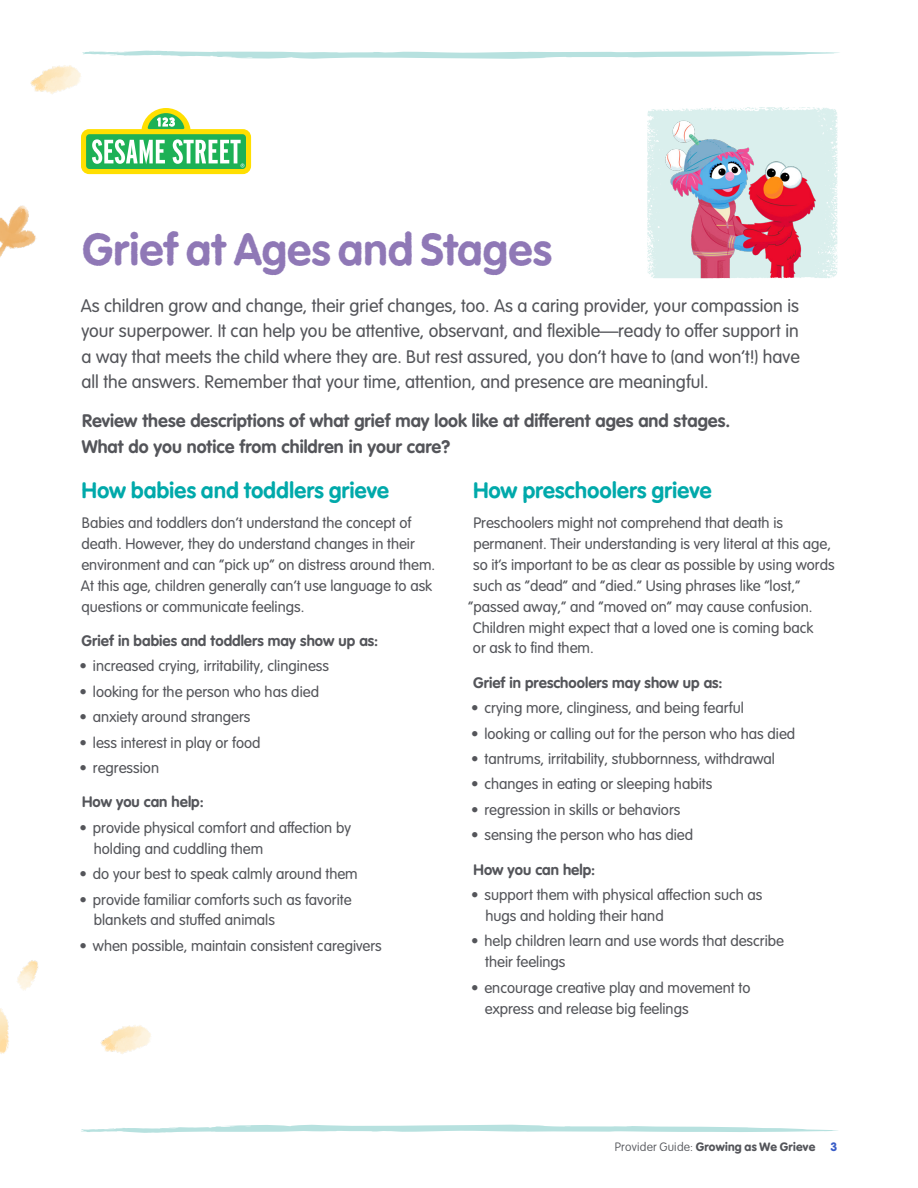
<style>
.page{position:relative;width:918px;height:1188px;background:#fff}
.page>*{position:absolute;margin:0;border:0;box-sizing:border-box;transform-origin:0 0}
.t1{font:44.85px "Sesame St Paper Tooth Beta 2";letter-spacing:-.015em;color:#8f78b6}
.subhead{font:22.35px "Sesame St Paper Tooth Beta 2";letter-spacing:-.01em;color:#00a9aa}
.t2{font:18px/25.3px "VAG Rounded Next";color:#54555a;text-align:justify}
.t3{font:700 18px/25.3px "VAG Rounded Next";color:#54555a}
.Bullets{font:15px/20.9px "VAG Rounded Next";color:#54555a}
.Body{font:15px/20.9px "VAG Rounded Next";color:#54555a}
.Subsubhead{font:700 15px "VAG Rounded Next";color:#54555a}
.wes_s_voice{font:800 12px "VAG Rounded Next";letter-spacing:.02em;color:#54555a}
.wes_s_voice-2{font:800 12px "VAG Rounded Next";color:#385cc7}
.s1{font-weight:300}
</style>
<div class="page">
<svg style="left:106px;top:108px;width:145px;height:66px"></svg>
<svg style="left:106px;top:51px;width:734px;height:8px"></svg>
<svg style="left:81px;top:1124px;width:757px;height:9px"></svg>
<img style="left:0;top:51px;width:106px;height:206px">
<img style="left:0;top:960px;width:176px;height:169px">
<img style="left:647px;top:107px;width:191px;height:172px">
<p class="t1" style="left:82px;top:223px;width:472px">Grief at Ages and Stages</p>
<p class="t2" style="left:81px;top:294px;width:721px">As children grow and change, their grief changes, too. As a caring provider, your compassion is your superpower. It can help you be attentive, observant, and flexible—ready to offer support in a way that meets the child where they are. But rest assured, you don’t have to (and won’t!) have all the answers. Remember that your time, attention, and presence are meaningful.</p>
<p class="t3" style="left:82px;top:408px;width:650px">Review these descriptions of what grief may look like at different ages and stages.<br>What do you notice from children in your care?</p>
<p class="subhead" style="left:82px;top:477px;width:309px">How babies and toddlers grieve</p>
<p class="Body" style="left:81px;top:513px;width:356px">Babies and toddlers don’t understand the concept of death. However, they do understand changes in their environment and can “pick up” on distress around them.<br>At this age, children generally can’t use language to ask questions or communicate feelings.</p>
<p class="Subsubhead" style="left:82px;top:631px;width:298px">Grief in babies and toddlers may show up as:</p>
<p class="Bullets" style="left:80px;top:656px;width:251px">• increased crying, irritability, clinginess</p>
<p class="Bullets" style="left:80px;top:682px;width:241px">• looking for the person who has died</p>
<p class="Bullets" style="left:80px;top:707px;width:172px">• anxiety around strangers</p>
<p class="Bullets" style="left:80px;top:732px;width:183px">• less interest in play or food</p>
<p class="Bullets" style="left:80px;top:758px;width:81px">• regression</p>
<p class="Subsubhead" style="left:82px;top:792px;width:123px">How you can help:</p>
<p class="Bullets" style="left:94px;top:818px;width:259px;text-indent:-14px">• provide physical comfort and affection by holding and cuddling them</p>
<p class="Bullets" style="left:80px;top:864px;width:280px">• do your best to speak calmly around them</p>
<p class="Bullets" style="left:94px;top:889px;width:259px;text-indent:-14px">• provide familiar comforts such as favorite blankets and stuffed animals</p>
<p class="Bullets" style="left:80px;top:936px;width:304px">• when possible, maintain consistent caregivers</p>
<p class="subhead" style="left:473px;top:477px;width:240px">How preschoolers grieve</p>
<p class="Body" style="left:473px;top:513px;width:311px">Preschoolers might not comprehend that death is</p>
<p class="Body" style="left:473px;top:534px;width:359px">permanent. Their understanding is very literal at this age,</p>
<p class="Body" style="left:473px;top:555px;width:363px">so it’s important to be as clear as possible by using words</p>
<p class="Body" style="left:473px;top:575px;width:329px">such as “dead” and “died.” Using phrases like “lost,”</p>
<p class="Body" style="left:468px;top:596px;width:346px">“passed away,” and “moved on” may cause confusion.</p>
<p class="Body" style="left:473px;top:617px;width:342px">Children might expect that a loved one is coming back</p>
<p class="Body" style="left:473px;top:638px;width:122px">or ask to find them.</p>
<p class="Subsubhead" style="left:473px;top:673px;width:251px">Grief in preschoolers may show up as:</p>
<p class="Bullets" style="left:471px;top:698px;width:274px">• crying more, clinginess, and being fearful</p>
<p class="Bullets" style="left:471px;top:723px;width:326px">• looking or calling out for the person who has died</p>
<p class="Bullets" style="left:471px;top:749px;width:305px">• tantrums, irritability, stubbornness, withdrawal</p>
<p class="Bullets" style="left:471px;top:774px;width:243px">• changes in eating or sleeping habits</p>
<p class="Bullets" style="left:471px;top:800px;width:211px">• regression in skills or behaviors</p>
<p class="Bullets" style="left:471px;top:825px;width:224px">• sensing the person who has died</p>
<p class="Subsubhead" style="left:474px;top:860px;width:123px">How you can help:</p>
<p class="Bullets" style="left:485px;top:885px;width:279px;text-indent:-14px">• support them with physical affection such as hugs and holding their hand</p>
<p class="Bullets" style="left:485px;top:931px;width:300px;text-indent:-14px">• help children learn and use words that describe their feelings</p>
<p class="Bullets" style="left:485px;top:977px;width:267px;text-indent:-14px">• encourage creative play and movement to express and release big feelings</p>
<p class="wes_s_voice" style="left:615px;top:1138px;width:202px"><span class="s1">Provider Guide:</span> Growing as We Grieve</p>
<p class="wes_s_voice-2" style="left:831px;top:1138px;width:8px">3</p>
</div>
